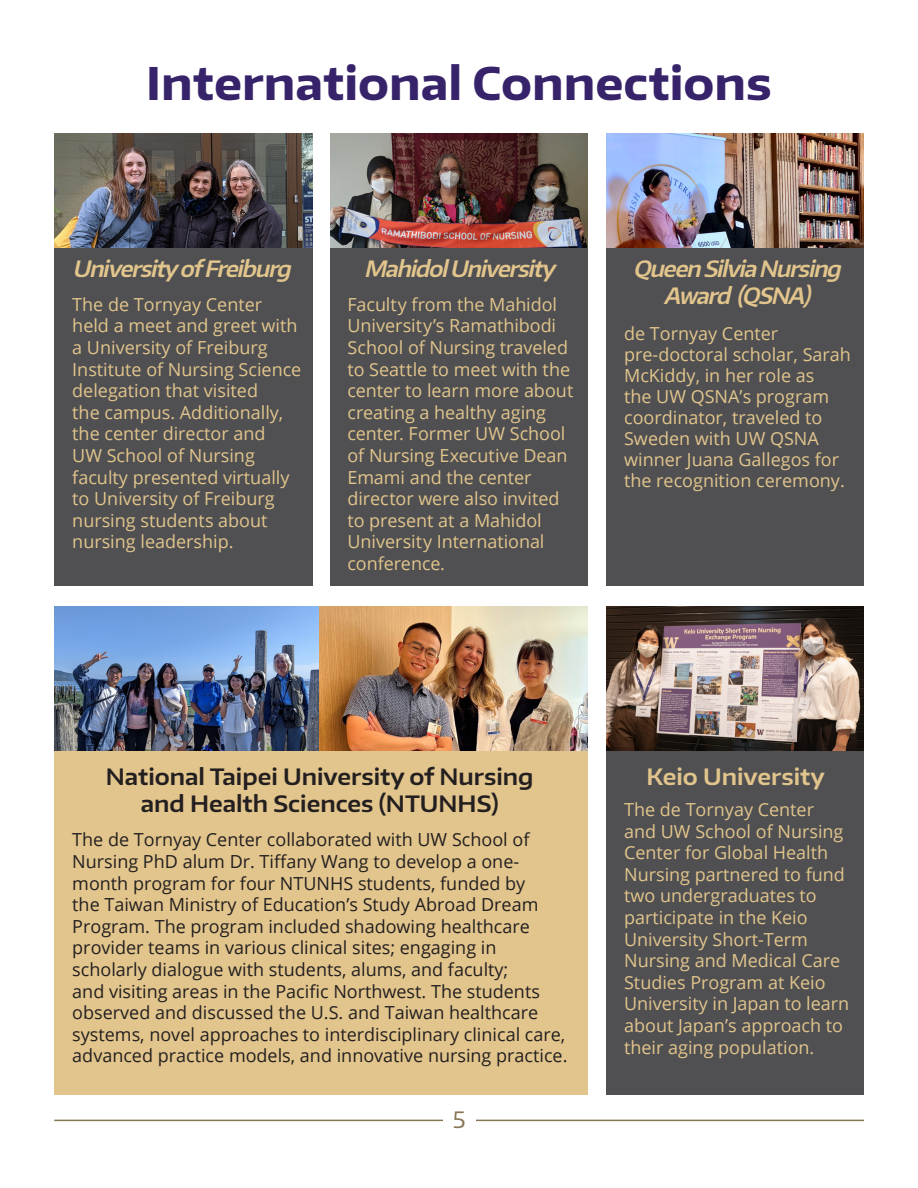
<style>
.page{position:relative;width:918px;height:1188px;background:#fff}
.page>*{position:absolute;margin:0;border:0;box-sizing:border-box;transform-origin:0 0}
.t1{font:700 45px "Encode Sans Wide";color:#36236a}
.t2{font:italic 600 22.5px/27px "Encode Sans Normal";color:#e2c58c;text-align:center}
.t3{font:600 22.5px/27px "Encode Sans Wide";color:#231f20;text-align:center}
.t4{font:600 22.5px "Encode Sans Wide";color:#e2c58c}
.t5{font:22.5px "Encode Sans Wide";color:#877757}
.t6{font:18px/21.6px "Open Sans";color:#e2c58c}
.t7{font:18px/21.6px "Open Sans";color:#231f20}
</style>
<div class="page">
<div style="left:54px;top:607px;width:534px;height:488px;background:#e2c58c"></div>
<div style="left:607px;top:612px;width:257px;height:483px;background:#505052"></div>
<img style="left:607px;top:607px;width:257px;height:143px">
<div style="left:607px;top:134px;width:257px;height:451px;background:#505052"></div>
<div style="left:330px;top:134px;width:258px;height:451px;background:#505052"></div>
<hr style="left:54px;top:1120px;width:810px;height:1px;background:#877757">
<div style="left:443px;top:1105px;width:32px;height:30px;background:#fff"></div>
<img style="left:54px;top:607px;width:266px;height:143px">
<div style="left:54px;top:134px;width:258px;height:451px;background:#505052"></div>
<img style="left:54px;top:134px;width:258px;height:113px">
<img style="left:330px;top:134px;width:258px;height:113px">
<img style="left:607px;top:134px;width:257px;height:113px">
<img style="left:320px;top:607px;width:268px;height:143px">
<h1 class="t1" style="left:146px;top:54px;width:627px">International Connections</h1>
<p class="t2" style="left:73px;top:255px;width:225px">University ofFreiburg</p>
<p class="t6" style="left:72px;top:293px;width:231px">The de Tornyay Center held a meet and greet with a University of Freiburg<br>Institute of Nursing Science delegation that visited<br>the campus. Additionally, the center director and<br>UW School of Nursing faculty presented virtually to University of Freiburg nursing students about nursing leadership.</p>
<p class="t2" style="left:364px;top:255px;width:192px">MahidolUniversity</p>
<p class="t2" style="left:633px;top:255px;width:215px">Queen SilviaNursing<br>Award (QSNA)</p>
<p class="t6" style="left:624px;top:322px;width:228px;line-height:21px">de Tornyay Center pre-doctoral scholar, Sarah<br>McKiddy, in her role as<br>the UW QSNA’s program coordinator, traveled to<br>Sweden with UW QSNA winner Juana Gallegos for the recognition ceremony.</p>
<p class="t6" style="left:348px;top:293px;width:227px">Faculty from the Mahidol<br>University’s Ramathibodi<br>School of Nursing traveled to Seattle to meet with the center to learn more about creating a healthy aging center. Former UW School of Nursing Executive Dean<br>Emami and the center director were also invited to present at a Mahidol<br>University International conference.</p>
<p class="t3" style="left:106px;top:762px;width:429px">National Taipei University of Nursing and Health Sciences (NTUNHS)</p>
<p class="t7" style="left:72px;top:829px;width:497px">The de Tornyay Center collaborated with UW School of Nursing PhD alum Dr. Tiffany Wang to develop a one&shy;month program for four NTUNHS students, funded by<br>the Taiwan Ministry of Education’s Study Abroad Dream Program. The program included shadowing healthcare provider teams in various clinical sites; engaging in scholarly dialogue with students, alums, and faculty;<br>and visiting areas in the Pacific Northwest. The students observed and discussed the U.S. and Taiwan healthcare systems, novel approaches to interdisciplinary clinical care, advanced practice models, and innovative nursing practice.</p>
<p class="t5" style="left:453px;top:1105px;width:14px">5</p>
<p class="t4" style="left:647px;top:761px;width:180px">Keio University</p>
<p class="t6" style="left:624px;top:798px;width:227px">The de Tornyay Center and UW School of Nursing<br>Center for Global Health<br>Nursing partnered to fund two undergraduates to participate in the Keio<br>University Short-Term<br>Nursing and Medical Care<br>Studies Program at Keio<br>University in Japan to learn about Japan’s approach to their aging population.</p>
</div>
